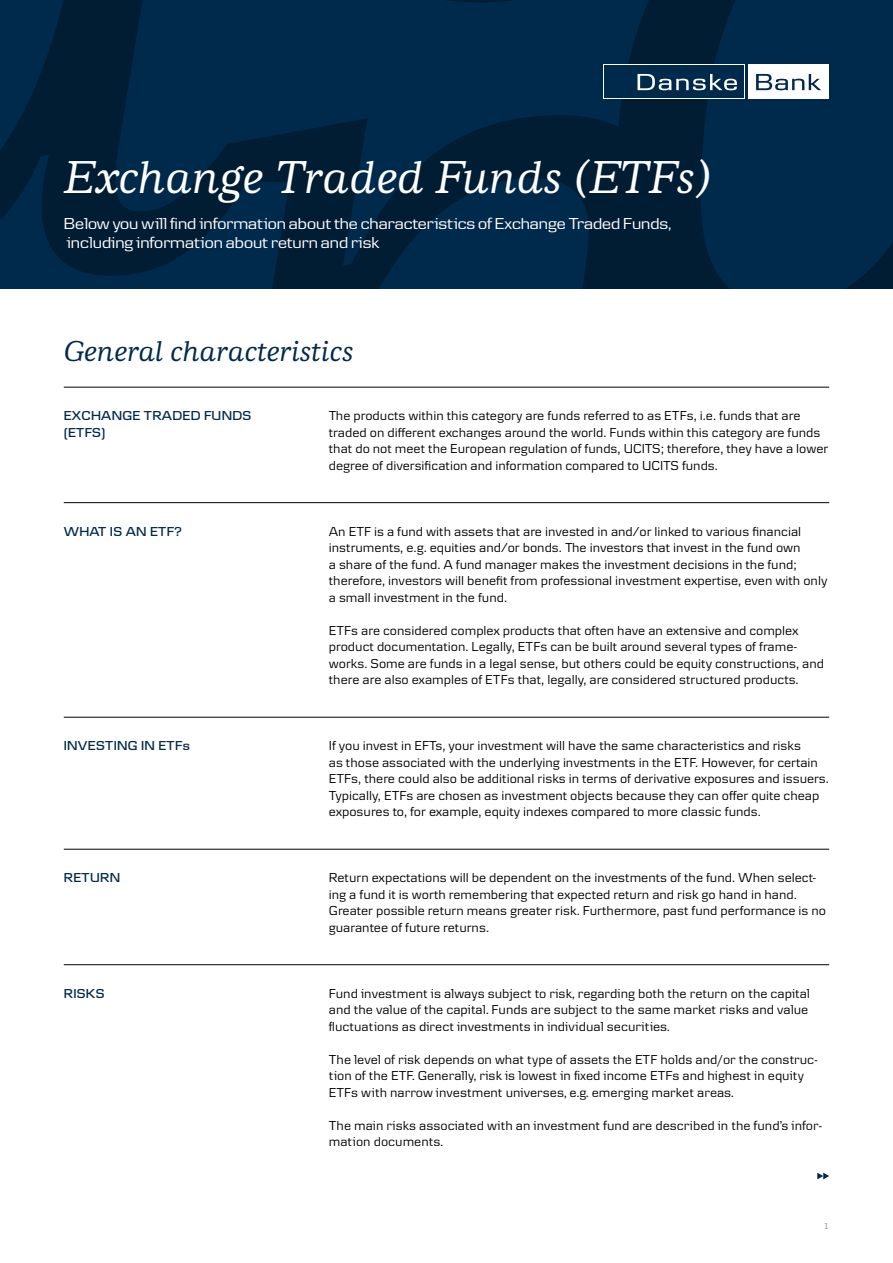
<style>
.page{position:relative;width:893px;height:1263px;background:#fff}
.page>*{position:absolute;margin:0;border:0;box-sizing:border-box;transform-origin:0 0}
.DB_Newsletter_Headli{font:italic 500 48px "Danske Human";color:#fff}
.DB_Newsletter_Headli-2{font:italic 500 30px "Danske Human";color:#002a4b}
.t1{font:16.5px "Danske Headline";color:#fff}
.DB_Newsletter_Bodyco{font:13.5px/16.5px "Danske Textv 2";color:#000}
.DB_Newsletter_Bodyco-2{font:13.5px/16.5px "Danske Text";color:#000}
.DB_Newsletter_Subhea{font:600 13.5px "Danske Headline";letter-spacing:.02em;color:#002a4b}
.DB_A5_Pagina_White_R{font:9px "Danske Text";color:#869292}
</style>
<div class="page">
<hr style="left:64px;top:387px;width:765px;height:1px;background:#000">
<hr style="left:64px;top:502px;width:765px;height:1px;background:#000">
<hr style="left:64px;top:717px;width:765px;height:1px;background:#000">
<hr style="left:64px;top:849px;width:765px;height:1px;background:#000">
<hr style="left:64px;top:964px;width:765px;height:1px;background:#000">
<svg style="left:817px;top:1172px;width:12px;height:7px"></svg>
<svg style="left:0;top:0;width:893px;height:288px;background:#002542"></svg>
<div style="left:748px;top:64px;width:81px;height:34px;background:#fff"></div>
<svg style="left:603px;top:64px;width:142px;height:34px"></svg>
<div style="left:604px;top:65px;width:140px;height:32px;background:#002a4b"></div>
<svg style="left:637px;top:74px;width:100px;height:16px"></svg>
<svg style="left:756px;top:74px;width:65px;height:16px"></svg>
<p class="DB_Newsletter_Headli" style="left:64px;top:150px;width:649px">Exchange Traded Funds (ETFs)</p>
<p class="t1" style="left:64px;top:213px;width:609px">Below you will find information about the characteristics of Exchange Traded Funds,</p>
<p class="t1" style="left:67px;top:233px;width:314px">including information about return and risk</p>
<p class="DB_Newsletter_Headli-2" style="left:64px;top:335px;width:291px">General characteristics</p>
<p class="DB_Newsletter_Subhea" style="left:64px;top:408px;width:189px">EXCHANGE TRADED FUNDS</p>
<p class="DB_Newsletter_Subhea" style="left:64px;top:424px;width:43px">(ETFS)</p>
<p class="DB_Newsletter_Bodyco" style="left:329px;top:407px;width:501px">The products within this category are funds referred to as ETFs, i.e. funds that are traded on different exchanges around the world. Funds within this category are funds that do not meet the European regulation of funds, UCITS; therefore, they have a lower degree of diversification and information compared to UCITS funds.</p>
<p class="DB_Newsletter_Subhea" style="left:64px;top:523px;width:119px">WHAT IS AN ETF?</p>
<p class="DB_Newsletter_Bodyco" style="left:329px;top:523px;width:500px">An ETF is a fund with assets that are invested in and/or linked to various financial instruments, e.g. equities and/or bonds. The investors that invest in the fund own<br>a share of the fund. A fund manager makes the investment decisions in the fund; therefore, investors will benefit from professional investment expertise, even with only a small investment in the fund.</p>
<p class="DB_Newsletter_Bodyco" style="left:329px;top:622px;width:497px">ETFs are considered complex products that often have an extensive and complex product documentation. Legally, ETFs can be built around several types of frame&shy;works. Some are funds in a legal sense, but others could be equity constructions, and there are also examples of ETFs that, legally, are considered structured products.</p>
<p class="DB_Newsletter_Subhea" style="left:64px;top:738px;width:128px">INVESTING IN ETFs</p>
<p class="DB_Newsletter_Bodyco" style="left:329px;top:737px;width:502px">If you invest in EFTs, your investment will have the same characteristics and risks<br>as those associated with the underlying investments in the ETF. However, for certain ETFs, there could also be additional risks in terms of derivative exposures and issuers.<br>Typically, ETFs are chosen as investment objects because they can offer quite cheap exposures to, for example, equity indexes compared to more classic funds.</p>
<p class="DB_Newsletter_Subhea" style="left:64px;top:870px;width:58px">RETURN</p>
<p class="DB_Newsletter_Bodyco" style="left:329px;top:869px;width:499px">Return expectations will be dependent on the investments of the fund. When select&shy;ing a fund it is worth remembering that expected return and risk go hand in hand.<br>Greater possible return means greater risk. Furthermore, past fund performance is no guarantee of future returns.</p>
<p class="DB_Newsletter_Subhea" style="left:64px;top:985px;width:42px">RISKS</p>
<p class="DB_Newsletter_Bodyco-2" style="left:329px;top:985px;width:483px">Fund investment is always subject to risk, regarding both the return on the capital and the value of the capital. Funds are subject to the same market risks and value fluctuations as direct investments in individual securities.</p>
<p class="DB_Newsletter_Bodyco-2" style="left:329px;top:1051px;width:491px">The level of risk depends on what type of assets the ETF holds and/or the construc&shy;tion of the ETF. Generally, risk is lowest in fixed income ETFs and highest in equity<br>ETFs with narrow investment universes, e.g. emerging market areas.</p>
<p class="DB_Newsletter_Bodyco-2" style="left:329px;top:1117px;width:495px">The main risks associated with an investment fund are described in the fund’s infor&shy;mation documents.</p>
<p class="DB_A5_Pagina_White_R" style="left:823px;top:1221px;width:7px">1</p>
</div>
